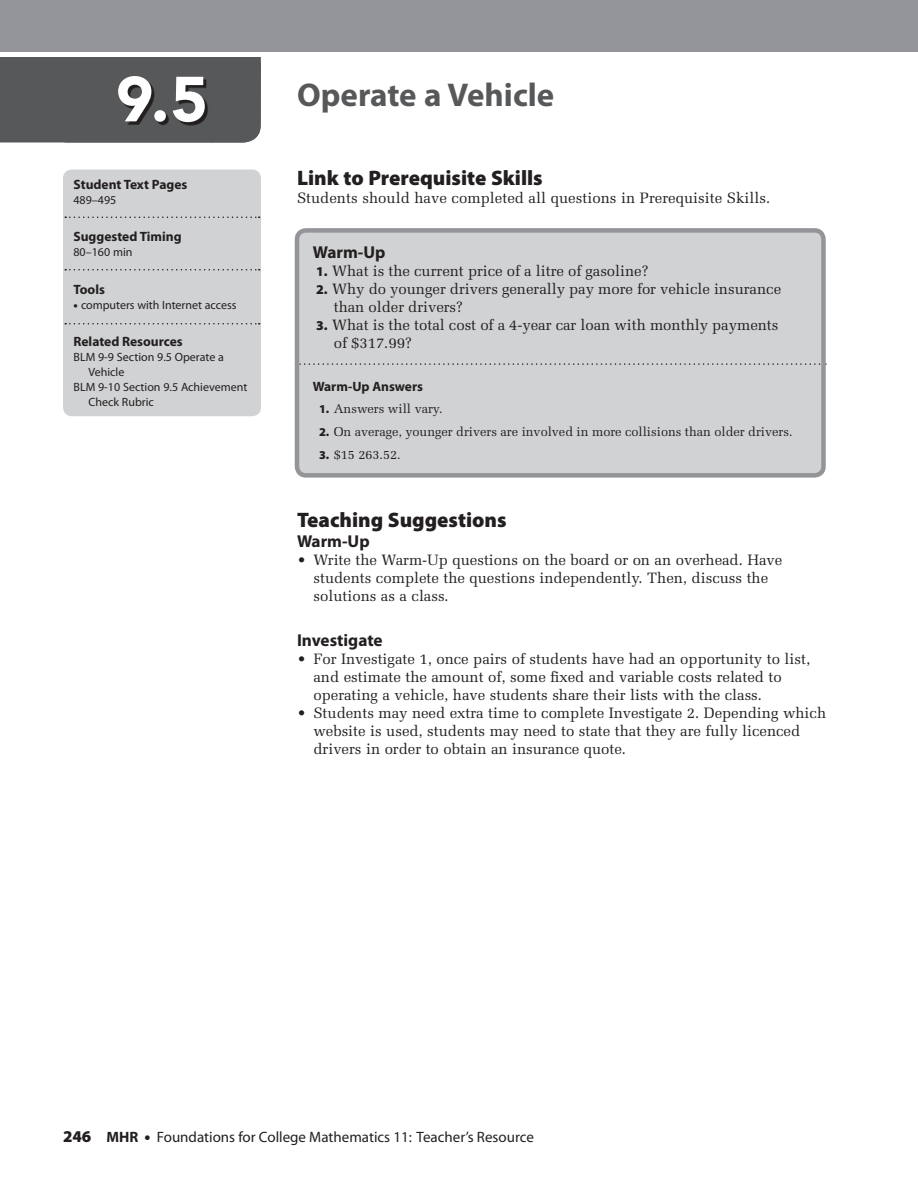
<style>
.page{position:relative;width:918px;height:1188px;background:#fff}
.page>*{position:absolute;margin:0;border:0;box-sizing:border-box;transform-origin:0 0}
.t1{font:900 63px "Avenir";color:#fff}
.t2{font:700 33px "Myriad Pro";color:#57585a}
.t3{font:900 21px "Myriad Pro";color:#231f20}
.t4{font:700 17.25px "Myriad Pro";color:#231f20}
.t5{font:15px/18px "Melior";letter-spacing:-.005em;color:#231f20}
.t6{font:15px "Myriad";color:#231f20}
.t7{font:700 13.5px "Myriad Pro";color:#231f20}
.t8{font:12.75px "Melior";letter-spacing:-.005em;color:#231f20}
.t9{font:12px "Myriad Pro";color:#231f20}
.s1{font-weight:900}
.s2{font-family:"Myriad Pro";font-weight:900;font-size:13.5px}
.s3{font-family:"Myriad Pro";font-weight:900;font-size:12px}
.s4{font-family:"Myriad Pro";font-weight:900;font-size:16.5px}
.s5{font-weight:700}
</style>
<div class="page">
<div style="left:0;top:0;width:918px;height:52px;background:#939598"></div>
<div style="left:63px;top:170px;width:198px;height:246px;background:#d1d2d4;border-radius:9px"></div>
<svg style="left:65px;top:217px;width:195px;height:1px"></svg>
<svg style="left:65px;top:269px;width:195px;height:2px"></svg>
<svg style="left:65px;top:323px;width:195px;height:2px"></svg>
<div style="left:297px;top:230px;width:527px;height:245px;background:#d1d2d4;border-radius:9px"></div>
<svg style="left:300px;top:363px;width:521px;height:2px"></svg>
<div style="left:295px;top:228px;width:531px;height:250px;border:4px solid #939598;border-radius:9px"></div>
<svg style="left:0;top:57px;width:261px;height:86px;background:#535456"></svg>
<h1 class="t1" style="left:116px;top:61px;width:93px">9.5</h1>
<p class="t7" style="left:74px;top:175px;width:115px">Student Text Pages</p>
<p class="t9" style="left:74px;top:192px;width:44px">489–495</p>
<p class="t7" style="left:74px;top:228px;width:110px">Suggested Timing</p>
<p class="t9" style="left:74px;top:245px;width:61px">80–160 min</p>
<p class="t7" style="left:74px;top:280px;width:33px">Tools</p>
<p class="t9" style="left:74px;top:297px;width:165px"><span class="s1">•</span> computers with Internet access</p>
<p class="t7" style="left:74px;top:333px;width:111px">Related Resources</p>
<p class="t9" style="left:74px;top:350px;width:152px">BLM 9-9 Section 9.5 Operate a</p>
<p class="t9" style="left:88px;top:365px;width:37px">Vehicle</p>
<p class="t9" style="left:74px;top:380px;width:175px">BLM 9-10 Section 9.5 Achievement</p>
<p class="t9" style="left:88px;top:395px;width:67px">Check Rubric</p>
<h2 class="t2" style="left:297px;top:73px;width:259px">Operate a Vehicle</h2>
<h3 class="t3" style="left:297px;top:164px;width:247px">Link to Prerequisite Skills</h3>
<p class="t5" style="left:297px;top:189px;width:475px">Students should have completed all questions in Prerequisite Skills.</p>
<p class="t4" style="left:313px;top:241px;width:74px">Warm-Up</p>
<p class="t5" style="left:316px;top:261px;width:334px"><span class="s2">1.</span> What is the current price of a litre of gasoline?</p>
<p class="t5" style="left:334px;top:279px;width:449px;text-indent:-17px"><span class="s2">2.</span> Why do younger drivers generally pay more for vehicle insurance than older drivers?</p>
<p class="t5" style="left:334px;top:315px;width:446px;text-indent:-17px"><span class="s2">3.</span> What is the total cost of a 4-year car loan with monthly payments of $317.99?</p>
<p class="t7" style="left:313px;top:378px;width:112px">Warm-Up Answers</p>
<p class="t8" style="left:319px;top:401px;width:125px"><span class="s3">1.</span> Answers will vary.</p>
<p class="t8" style="left:319px;top:424px;width:475px"><span class="s3">2.</span> On average, younger drivers are involved in more collisions than older drivers.</p>
<p class="t8" style="left:319px;top:447px;width:83px"><span class="s3">3.</span> $15 263.52.</p>
<h3 class="t3" style="left:297px;top:506px;width:211px">Teaching Suggestions</h3>
<p class="t4" style="left:297px;top:530px;width:74px">Warm-Up</p>
<p class="t5" style="left:314px;top:550px;width:470px;text-indent:-16px">• Write the Warm-Up questions on the board or on an overhead. Have students complete the questions independently. Then, discuss the solutions as a class.</p>
<p class="t4" style="left:297px;top:629px;width:87px">Investigate</p>
<p class="t5" style="left:314px;top:649px;width:498px;text-indent:-16px">• For Investigate 1, once pairs of students have had an opportunity to list, and estimate the amount of, some fixed and variable costs related to operating a vehicle, have students share their lists with the class.</p>
<p class="t5" style="left:314px;top:703px;width:514px;text-indent:-16px">• Students may need extra time to complete Investigate 2. Depending which website is used, students may need to state that they are fully licenced drivers in order to obtain an insurance quote.</p>
<p class="t6" style="left:63px;top:1129px;width:472px"><span class="s4">246</span> <span class="s5">MHR</span> <span class="s4">•</span> Foundations for College Mathematics 11: Teacher’s Resource</p>
</div>
